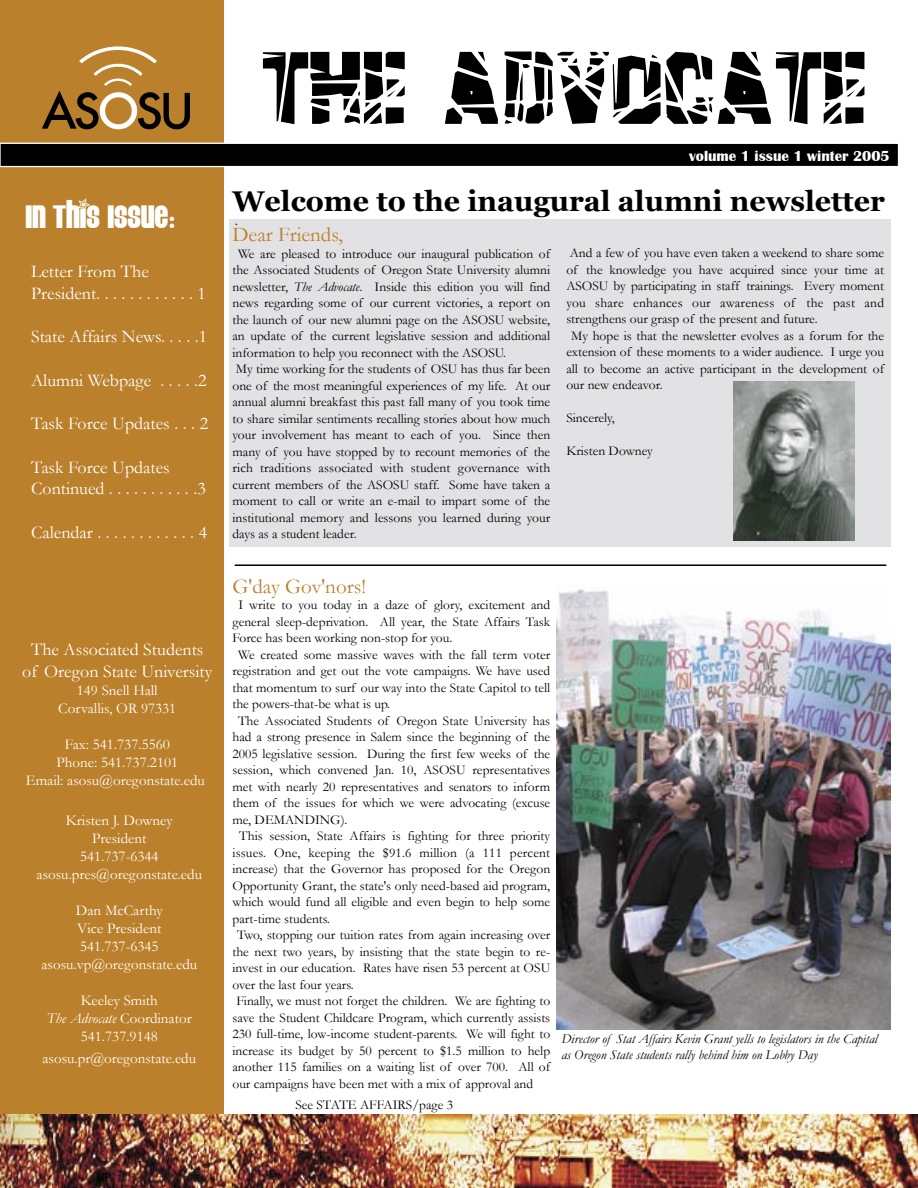
<style>
.page{position:relative;width:918px;height:1188px;background:#fff}
.page>*{position:absolute;margin:0;border:0;box-sizing:border-box;transform-origin:0 0}
.t1{font:72px "Brad";color:#000}
.t2{font:31.5px "Eight Track";color:#fff}
.t3{font:700 28.5px "Georgia";color:#000}
.t4{font:21px "Garamond";color:#bb802b}
.t5{font:18px/21.8px "Garamond";color:#fff}
.t6{font:15px/18px "Garamond";color:#fff;text-align:center}
.t7{font:700 15px "Britannic";color:#fff}
.t8{font:15px "Garamond";color:#000}
.t9{font:13.5px/16.5px "Garamond";color:#000}
.t10{font:italic 13.5px/16.5px "Garamond";color:#000}
.s1{font-style:italic}
</style>
<div class="page">
<div style="left:230px;top:219px;width:661px;height:328px;background:#e2e2e4"></div>
<div style="left:0;top:0;width:224px;height:1188px;background:#bb802b"></div>
<svg style="left:42px;top:46px;width:148px;height:83px"></svg>
<div style="left:0;top:143px;width:898px;height:24px;background:#000"></div>
<div style="left:0;top:143px;width:899px;height:24px;border:1px solid #fff"></div>
<img style="left:0;top:1114px;width:918px;height:74px">
<hr style="left:235px;top:564px;width:651px;height:2px;background:#000">
<img style="left:556px;top:589px;width:334px;height:440px">
<img style="left:734px;top:381px;width:120px;height:160px">
<p class="t2" style="left:25px;top:199px;width:152px">IN THIS ISSUE:</p>
<p class="t5" style="left:31px;top:260px;width:176px">Letter From The<br>President............1</p>
<p class="t5" style="left:31px;top:325px;width:178px">State Affairs News. . . . .1</p>
<p class="t5" style="left:31px;top:369px;width:177px">Alumni Webpage . . . . .2</p>
<p class="t5" style="left:31px;top:412px;width:179px">Task Force Updates . . . 2</p>
<p class="t5" style="left:31px;top:456px;width:176px">Task Force Updates<br>Continued...........3</p>
<p class="t5" style="left:31px;top:521px;width:178px">Calendar............4</p>
<p class="t5" style="left:22px;top:638px;width:192px;text-align:center">The Associated Students of Oregon State University</p>
<p class="t6" style="left:58px;top:681px;width:119px">149 Snell Hall<br>Corvallis, OR 97331</p>
<p class="t6" style="left:26px;top:735px;width:181px">Fax: 541.737.5560<br>Phone: 541.737.2101<br>Email: asosu@oregonstate.edu</p>
<p class="t6" style="left:37px;top:811px;width:167px">Kristen J. Downey<br>President<br>541.737-6344 asosu.pres@oregonstate.edu</p>
<p class="t6" style="left:41px;top:901px;width:157px">Dan McCarthy<br>Vice President<br>541.737-6345 asosu.vp@oregonstate.edu</p>
<p class="t6" style="left:47px;top:991px;width:146px">Keeley Smith<br><span class="s1">The Advocate</span> Coordinator<br>541.737.9148</p>
<p class="t6" style="left:42px;top:1049px;width:155px">asosu.pr@oregonstate.edu</p>
<p class="t1" style="left:263px;top:52px;width:607px">THE ADVOCATE</p>
<p class="t7" style="left:689px;top:148px;width:202px">volume 1 issue 1 winter 2005</p>
<p class="t3" style="left:232px;top:185px;width:654px">Welcome to the inaugural alumni newsletter</p>
<p class="t8" style="left:235px;top:210px;width:5px">.</p>
<p class="t4" style="left:232px;top:220px;width:112px">Dear Friends,</p>
<p class="t9" style="left:232px;top:245px;width:319px;text-indent:6px">We are pleased to introduce our inaugural publication of the Associated Students of Oregon State University alumni newsletter, <span class="s1">The Advocate</span>. Inside this edition you will find news regarding some of our current victories, a report on the launch of our new alumni page on the ASOSU website, an update of the current legislative session and additional information to help you reconnect with the ASOSU.<br>My time working for the students of OSU has thus far been one of the most meaningful experiences of my life. At our annual alumni breakfast this past fall many of you took time to share similar sentiments recalling stories about how much your involvement has meant to each of you. Since then many of you have stopped by to recount memories of the rich traditions associated with student governance with current members of the ASOSU staff. Some have taken a moment to call or write an e-mail to impart some of the institutional memory and lessons you learned during your days as a student leader.</p>
<p class="t9" style="left:570px;top:244px;width:316px">And a few of you have even taken a weekend to share some</p>
<p class="t9" style="left:566px;top:261px;width:319px">of the knowledge you have acquired since your time at</p>
<p class="t9" style="left:566px;top:277px;width:319px">ASOSU by participating in staff trainings. Every moment</p>
<p class="t9" style="left:566px;top:294px;width:319px">you share enhances our awareness of the past and</p>
<p class="t9" style="left:566px;top:310px;width:253px">strengthens our grasp of the present and future.</p>
<p class="t9" style="left:571px;top:327px;width:315px">My hope is that the newsletter evolves as a forum for the</p>
<p class="t9" style="left:566px;top:343px;width:319px">extension of these moments to a wider audience. I urge you</p>
<p class="t9" style="left:566px;top:360px;width:319px">all to become an active participant in the development of</p>
<p class="t9" style="left:566px;top:376px;width:98px">our new endeavor.</p>
<p class="t9" style="left:566px;top:409px;width:50px">Sincerely,</p>
<p class="t9" style="left:566px;top:442px;width:88px">Kristen Downey</p>
<p class="t4" style="left:232px;top:572px;width:135px">G'day Gov'nors!</p>
<p class="t9" style="left:239px;top:597px;width:313px">I write to you today in a daze of glory, excitement and</p>
<p class="t9" style="left:232px;top:613px;width:319px">general sleep-deprivation. All year, the State Affairs Task</p>
<p class="t9" style="left:232px;top:630px;width:221px">Force has been working non-stop for you.</p>
<p class="t9" style="left:238px;top:646px;width:314px">We created some massive waves with the fall term voter</p>
<p class="t9" style="left:232px;top:663px;width:319px">registration and get out the vote campaigns. We have used</p>
<p class="t9" style="left:232px;top:679px;width:319px">that momentum to surf our way into the State Capitol to tell</p>
<p class="t9" style="left:232px;top:696px;width:159px">the powers-that-be what is up.</p>
<p class="t9" style="left:238px;top:712px;width:314px">The Associated Students of Oregon State University has</p>
<p class="t9" style="left:232px;top:729px;width:319px">had a strong presence in Salem since the beginning of the</p>
<p class="t9" style="left:232px;top:745px;width:319px">2005 legislative session. During the first few weeks of the</p>
<p class="t9" style="left:232px;top:762px;width:319px">session, which convened Jan. 10, ASOSU representatives</p>
<p class="t9" style="left:232px;top:778px;width:319px">met with nearly 20 representatives and senators to inform</p>
<p class="t9" style="left:232px;top:795px;width:319px">them of the issues for which we were advocating (excuse</p>
<p class="t9" style="left:232px;top:811px;width:117px">me, DEMANDING).</p>
<p class="t9" style="left:239px;top:828px;width:313px">This session, State Affairs is fighting for three priority</p>
<p class="t9" style="left:232px;top:844px;width:319px">issues. One, keeping the $91.6 million (a 111 percent</p>
<p class="t9" style="left:232px;top:861px;width:319px">increase) that the Governor has proposed for the Oregon</p>
<p class="t9" style="left:232px;top:877px;width:319px">Opportunity Grant, the state's only need-based aid program,</p>
<p class="t9" style="left:232px;top:894px;width:319px">which would fund all eligible and even begin to help some</p>
<p class="t9" style="left:232px;top:910px;width:99px">part-time students.</p>
<p class="t9" style="left:237px;top:927px;width:315px">Two, stopping our tuition rates from again increasing over</p>
<p class="t9" style="left:232px;top:943px;width:319px">the next two years, by insisting that the state begin to re-</p>
<p class="t9" style="left:232px;top:960px;width:319px">invest in our education. Rates have risen 53 percent at OSU</p>
<p class="t9" style="left:232px;top:976px;width:123px">over the last four years.</p>
<p class="t9" style="left:236px;top:993px;width:315px">Finally, we must not forget the children. We are fighting to</p>
<p class="t9" style="left:232px;top:1009px;width:319px">save the Student Childcare Program, which currently assists</p>
<p class="t9" style="left:232px;top:1026px;width:319px">230 full-time, low-income student-parents. We will fight to</p>
<p class="t9" style="left:232px;top:1042px;width:319px">increase its budget by 50 percent to $1.5 million to help</p>
<p class="t9" style="left:232px;top:1059px;width:319px">another 115 families on a waiting list of over 700. All of</p>
<p class="t9" style="left:232px;top:1075px;width:302px">our campaigns have been met with a mix of approval and</p>
<p class="t9" style="left:295px;top:1096px;width:159px">See STATE AFFAIRS/page 3</p>
<p class="t10" style="left:561px;top:1030px;width:318px">Director of Stat Affairs Kevin Grant yells to legislators in the Capital as Oregon State students rally behind him on Lobby Day</p>
</div>
